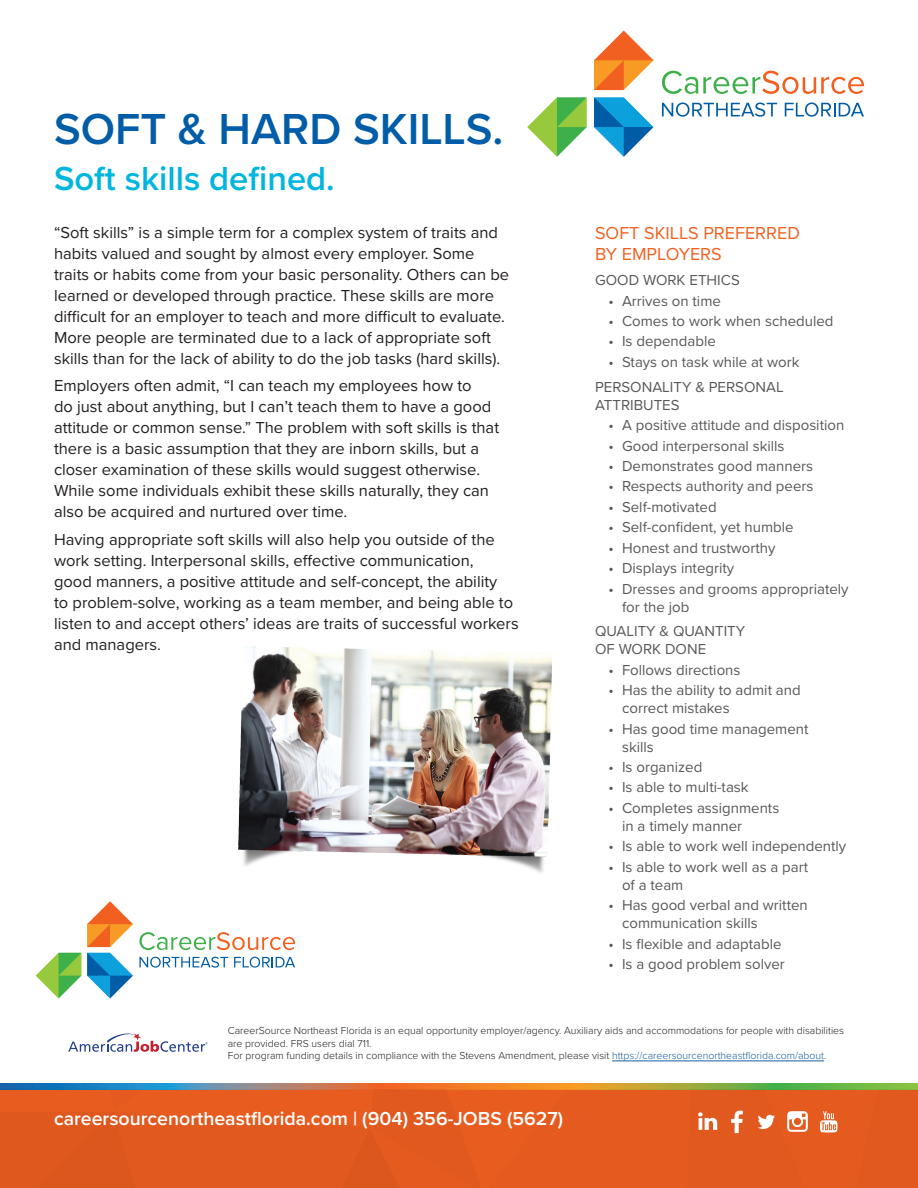
<style>
.page{position:relative;width:918px;height:1188px;background:#fff}
.page>*{position:absolute;margin:0;border:0;box-sizing:border-box;transform-origin:0 0}
.t1{font:600 45px "Proxima Nova";color:#015da7}
.t2{font:600 34.5px "Proxima Nova";color:#00b6de}
.t3{font:600 19.5px "Proxima Nova";color:#fff}
.Head_1{font:18px/21.6px "Proxima Nova";color:#f26021}
.t4{font:16.5px/21px "Proxima Nova";color:#231f20}
.Head_1-2{font:15px/18px "Proxima Nova";color:#57585a}
.t5{font:300 10.5px "Proxima Nova";color:#231f20}
.s1{color:#175d9e}
</style>
<div class="page">
<svg style="left:527px;top:97px;width:60px;height:60px"></svg>
<svg style="left:594px;top:31px;width:60px;height:59px"></svg>
<svg style="left:594px;top:97px;width:60px;height:60px"></svg>
<svg style="left:662px;top:71px;width:202px;height:23px"></svg>
<svg style="left:662px;top:103px;width:115px;height:14px"></svg>
<svg style="left:785px;top:103px;width:79px;height:14px"></svg>
<img style="left:238px;top:646px;width:314px;height:227px">
<svg style="left:87px;top:901px;width:46px;height:46px"></svg>
<svg style="left:36px;top:953px;width:97px;height:46px"></svg>
<svg style="left:139px;top:932px;width:156px;height:18px"></svg>
<svg style="left:139px;top:957px;width:89px;height:11px"></svg>
<svg style="left:234px;top:957px;width:61px;height:11px"></svg>
<svg style="left:0;top:1084px;width:918px;height:5px;background:#91925f"></svg>
<div style="left:0;top:1089px;width:918px;height:99px;background:#e1591e"></div>
<svg style="left:68px;top:1033px;width:140px;height:19px"></svg>
<hr style="left:612px;top:1061px;width:212px;height:1px;background:#175d9e">
<p class="t1" style="left:54px;top:95px;width:451px">SOFT &amp; HARD SKILLS.</p>
<p class="t2" style="left:54px;top:153px;width:282px">Soft skills defined.</p>
<p class="t4" style="left:54px;top:221px;width:457px">“Soft skills” is a simple term for a complex system of traits and habits valued and sought by almost every employer. Some traits or habits come from your basic personality. Others can be learned or developed through practice. These skills are more difficult for an employer to teach and more difficult to evaluate.<br>More people are terminated due to a lack of appropriate soft skills than for the lack of ability to do the job tasks (hard skills).</p>
<p class="t4" style="left:54px;top:375px;width:447px">Employers often admit, “I can teach my employees how to<br>do just about anything, but I can’t teach them to have a good attitude or common sense.” The problem with soft skills is that there is a basic assumption that they are inborn skills, but a closer examination of these skills would suggest otherwise.<br>While some individuals exhibit these skills naturally, they can also be acquired and nurtured over time.</p>
<p class="t4" style="left:54px;top:528px;width:466px">Having appropriate soft skills will also help you outside of the work setting. Interpersonal skills, effective communication,<br>good manners, a positive attitude and self-concept, the ability<br>to problem-solve, working as a team member, and being able to listen to and accept others’ ideas are traits of successful workers and managers.</p>
<p class="Head_1" style="left:595px;top:221px;width:206px">SOFT SKILLS PREFERRED<br>BY EMPLOYERS</p>
<p class="Head_1-2" style="left:595px;top:271px;width:146px">GOOD WORK ETHICS</p>
<p class="Head_1-2" style="left:609px;top:291px;width:114px">• Arrives on time</p>
<p class="Head_1-2" style="left:609px;top:311px;width:226px">• Comes to work when scheduled</p>
<p class="Head_1-2" style="left:609px;top:332px;width:109px">• Is dependable</p>
<p class="Head_1-2" style="left:609px;top:352px;width:192px">• Stays on task while at work</p>
<p class="Head_1-2" style="left:595px;top:377px;width:190px">PERSONALITY &amp; PERSONAL<br>ATTRIBUTES</p>
<p class="Head_1-2" style="left:609px;top:415px;width:237px">• A positive attitude and disposition</p>
<p class="Head_1-2" style="left:609px;top:436px;width:178px">• Good interpersonal skills</p>
<p class="Head_1-2" style="left:609px;top:456px;width:206px">• Demonstrates good manners</p>
<p class="Head_1-2" style="left:609px;top:477px;width:206px">• Respects authority and peers</p>
<p class="Head_1-2" style="left:609px;top:497px;width:110px">• Self-motivated</p>
<p class="Head_1-2" style="left:609px;top:518px;width:187px">• Self-confident, yet humble</p>
<p class="Head_1-2" style="left:609px;top:538px;width:168px">• Honest and trustworthy</p>
<p class="Head_1-2" style="left:609px;top:558px;width:127px">• Displays integrity</p>
<p class="Head_1-2" style="left:622px;top:579px;width:228px;text-indent:-14px">• Dresses and grooms appropriately for the job</p>
<p class="Head_1-2" style="left:595px;top:622px;width:152px">QUALITY &amp; QUANTITY<br>OF WORK DONE</p>
<p class="Head_1-2" style="left:609px;top:660px;width:133px">• Follows directions</p>
<p class="Head_1-2" style="left:622px;top:681px;width:180px;text-indent:-14px">• Has the ability to admit and correct mistakes</p>
<p class="Head_1-2" style="left:622px;top:719px;width:188px;text-indent:-14px">• Has good time management skills</p>
<p class="Head_1-2" style="left:609px;top:757px;width:95px">• Is organized</p>
<p class="Head_1-2" style="left:609px;top:778px;width:142px">• Is able to multi-task</p>
<p class="Head_1-2" style="left:622px;top:798px;width:159px;text-indent:-14px">• Completes assignments in a timely manner</p>
<p class="Head_1-2" style="left:609px;top:837px;width:239px">• Is able to work well independently</p>
<p class="Head_1-2" style="left:622px;top:857px;width:188px;text-indent:-14px">• Is able to work well as a part of a team</p>
<p class="Head_1-2" style="left:622px;top:896px;width:187px;text-indent:-14px">• Has good verbal and written communication skills</p>
<p class="Head_1-2" style="left:609px;top:934px;width:174px">• Is flexible and adaptable</p>
<p class="Head_1-2" style="left:609px;top:954px;width:178px">• Is a good problem solver</p>
<p class="t5" style="left:228px;top:1023px;width:618px">CareerSource Northeast Florida is an equal opportunity employer/agency. Auxiliary aids and accommodations for people with disabilities</p>
<p class="t5" style="left:228px;top:1035px;width:145px">are provided. FRS users dial 711.</p>
<p class="t5" style="left:228px;top:1048px;width:600px">For program funding details in compliance with the Stevens Amendment, please visit <span class="s1">https://careersourcenortheastflorida.com/about</span>.</p>
<p class="t3" style="left:54px;top:1104px;width:511px">careersourcenortheastflorida.com | (904) 356-JOBS (5627)</p>
</div>
